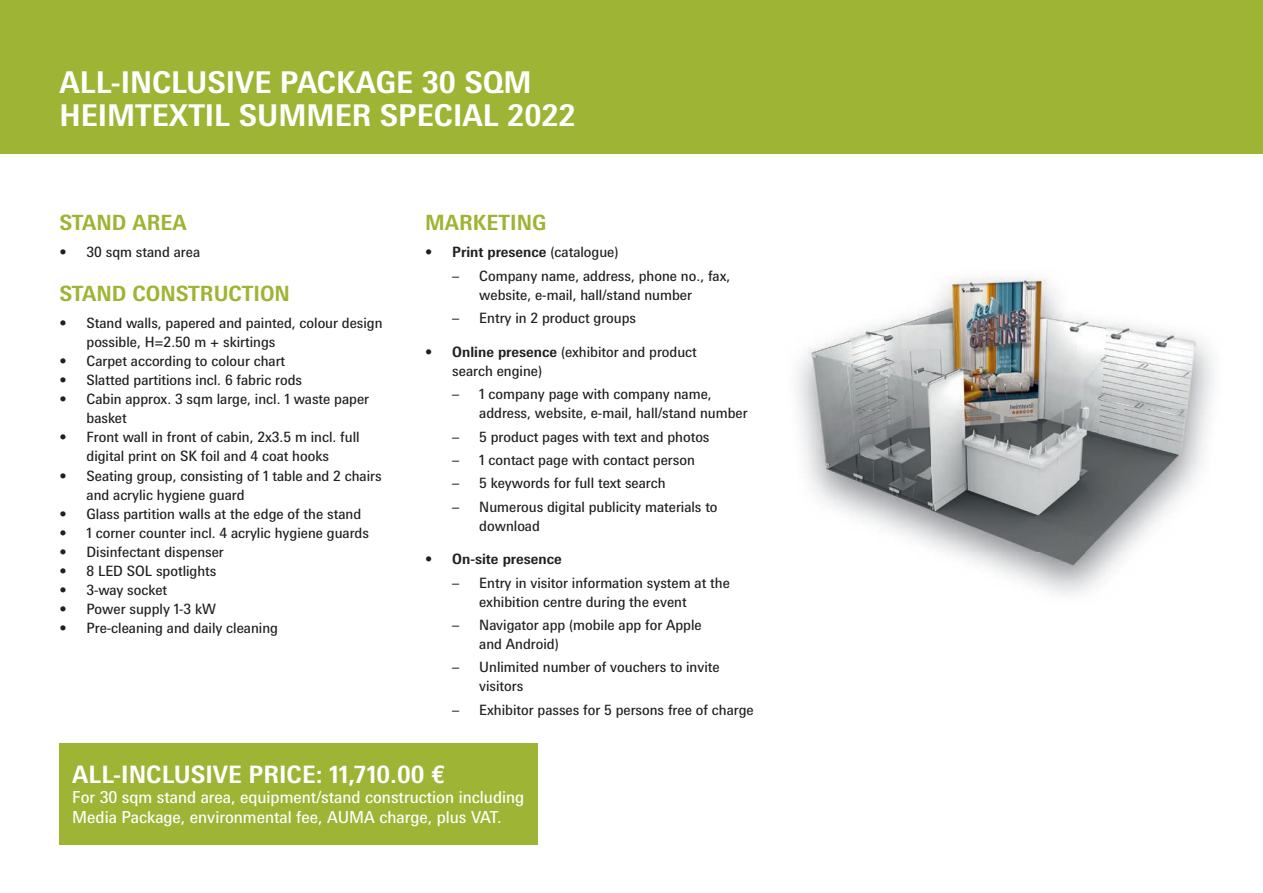
<style>
.page{position:relative;width:1263px;height:893px;background:#fff}
.page>*{position:absolute;margin:0;border:0;box-sizing:border-box;transform-origin:0 0}
.t1{font:700 30px/33px "Messe Univers";color:#fff}
.t2{font:700 24px "Messe Univers";color:#fff}
.t3{font:700 21px "Messe Univers";color:#9eb434}
.t4{font:16.5px/19.8px "Messe Univers";color:#fff}
.t5{font:14.25px/19px "Messe Univers";color:#231f20}
.t6{font:700 14.25px "Messe Univers";color:#231f20}
.s1{font-weight:400}
.s2{font-weight:700}
</style>
<div class="page">
<div style="left:0;top:0;width:1263px;height:153px;background:#9eb434"></div>
<img style="left:796px;top:306px;width:417px;height:289px">
<img style="left:934px;top:278px;width:126px;height:28px">
<div style="left:60px;top:744px;width:478px;height:101px;background:#9eb434"></div>
<h1 class="t1" style="left:60px;top:65px;width:517px">ALL-INCLUSIVE PACKAGE 30 SQM<br>HEIMTEXTIL SUMMER SPECIAL 2022</h1>
<h3 class="t3" style="left:60px;top:209px;width:129px">STAND AREA</h3>
<p class="t5" style="left:60px;top:243px;width:142px">• 30 sqm stand area</p>
<h3 class="t3" style="left:60px;top:280px;width:232px">STAND CONSTRUCTION</h3>
<p class="t5" style="left:87px;top:313px;width:298px;text-indent:-27px">• Stand walls, papered and painted, colour design possible, H=2.50 m + skirtings</p>
<p class="t5" style="left:60px;top:351px;width:227px">• Carpet according to colour chart</p>
<p class="t5" style="left:60px;top:370px;width:244px">• Slatted partitions incl. 6 fabric rods</p>
<p class="t5" style="left:87px;top:389px;width:284px;text-indent:-27px">• Cabin approx. 3 sqm large, incl. 1 waste paper basket</p>
<p class="t5" style="left:60px;top:428px;width:302px;text-align:center">• Front wall in front of cabin, 2x3.5 m incl. full digital print on SK foil and 4 coat hooks</p>
<p class="t5" style="left:87px;top:466px;width:297px;text-indent:-27px">• Seating group, consisting of 1 table and 2 chairs and acrylic hygiene guard</p>
<p class="t5" style="left:60px;top:504px;width:303px">• Glass partition walls at the edge of the stand</p>
<p class="t5" style="left:60px;top:523px;width:311px">• 1 corner counter incl. 4 acrylic hygiene guards</p>
<p class="t5" style="left:60px;top:542px;width:166px">• Disinfectant dispenser</p>
<p class="t5" style="left:60px;top:561px;width:158px">• 8 LED SOL spotlights</p>
<p class="t5" style="left:60px;top:580px;width:109px">• 3-way socket</p>
<p class="t5" style="left:60px;top:599px;width:158px">• Power supply 1-3 kW</p>
<p class="t5" style="left:60px;top:618px;width:220px">• Pre-cleaning and daily cleaning</p>
<h3 class="t3" style="left:425px;top:209px;width:123px">MARKETING</h3>
<p class="t6" style="left:425px;top:244px;width:195px">• Print presence <span class="s1">(catalogue)</span></p>
<p class="t5" style="left:479px;top:266px;width:253px;text-indent:-27px">– Company name, address, phone no., fax, website, e-mail, hall/stand number</p>
<p class="t5" style="left:452px;top:308px;width:185px">– Entry in 2 product groups</p>
<p class="t5" style="left:452px;top:342px;width:246px;text-indent:-27px"><span class="s2">• Online presence</span> (exhibitor and product search engine)</p>
<p class="t5" style="left:479px;top:384px;width:270px;text-indent:-27px">– 1 company page with company name, address, website, e-mail, hall/stand number</p>
<p class="t5" style="left:452px;top:427px;width:259px">– 5 product pages with text and photos</p>
<p class="t5" style="left:452px;top:450px;width:244px">– 1 contact page with contact person</p>
<p class="t5" style="left:452px;top:473px;width:215px">– 5 keywords for full text search</p>
<p class="t5" style="left:479px;top:497px;width:240px;text-indent:-27px">– Numerous digital publicity materials to download</p>
<p class="t6" style="left:425px;top:550px;width:138px">• On-site presence</p>
<p class="t5" style="left:479px;top:573px;width:252px;text-indent:-27px">– Entry in visitor information system at the exhibition centre during the event</p>
<p class="t5" style="left:479px;top:615px;width:224px;text-indent:-27px">– Navigator app (mobile app for Apple and Android)</p>
<p class="t5" style="left:479px;top:658px;width:242px;text-indent:-27px">– Unlimited number of vouchers to invite visitors</p>
<p class="t5" style="left:452px;top:700px;width:303px">– Exhibitor passes for 5 persons free of charge</p>
<h2 class="t2" style="left:72px;top:760px;width:374px">ALL-INCLUSIVE PRICE: 11,710.00 €</h2>
<p class="t4" style="left:72px;top:787px;width:453px">For 30 sqm stand area, equipment/stand construction including<br>Media Package, environmental fee, AUMA charge, plus VAT.</p>
</div>
